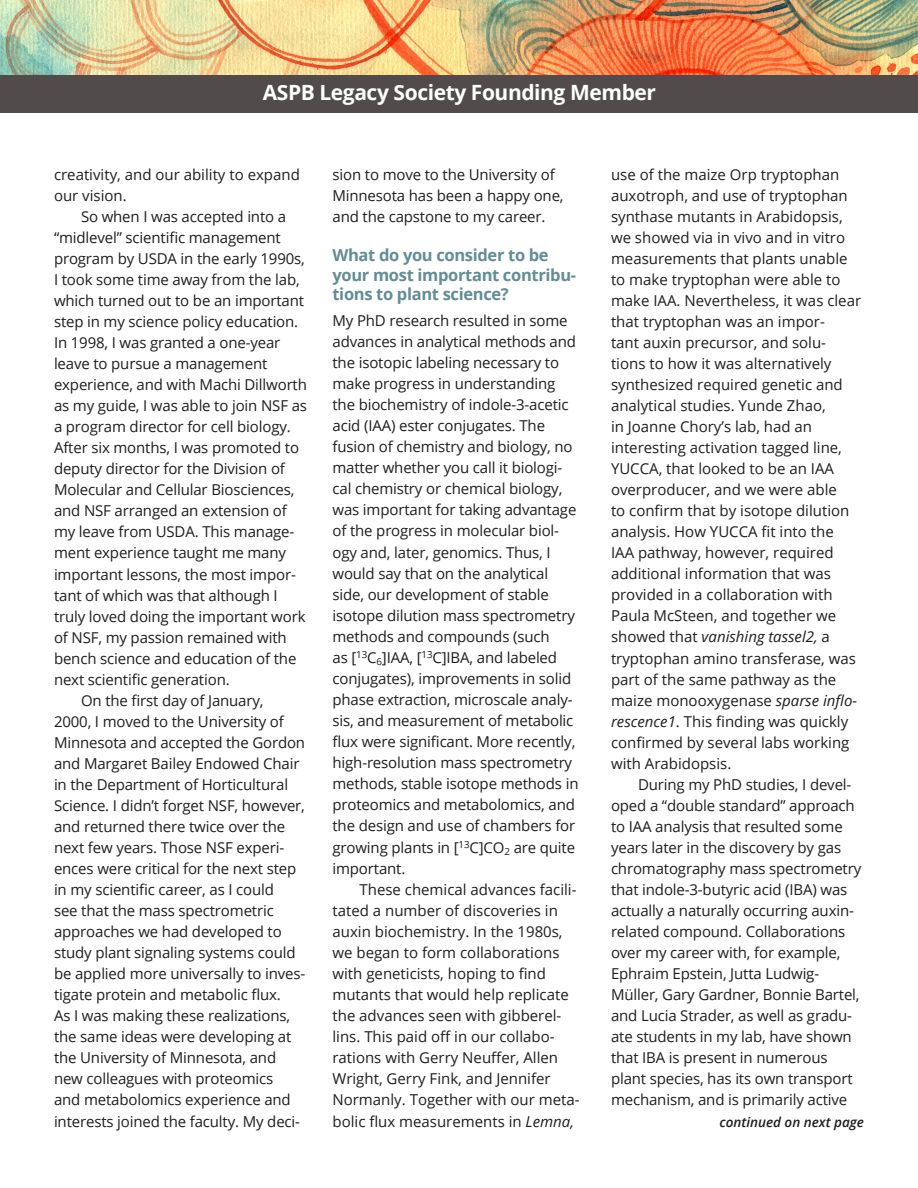
<style>
.page{position:relative;width:918px;height:1188px;background:#fff}
.page>*{position:absolute;margin:0;border:0;box-sizing:border-box;transform-origin:0 0}
.t1{font:700 21px "Open Sans";letter-spacing:-.02em;color:#fff}
.LEGACY_Body_Text_Sub{font:700 16.5px/19.5px "Open Sans";letter-spacing:-.02em;color:#618d94}
.LEGACY_Body_Text_Ind{font:15px/21px "Open Sans";letter-spacing:-.01em;color:#201d1e}
.LEGACY_page_next{font:italic 600 13.5px "Open Sans";color:#201d1e}
.s1{font-style:italic}
</style>
<div class="page">
<div style="left:0;top:75px;width:918px;height:37px;background:#514b4c"></div>
<img style="left:0;top:0;width:918px;height:75px">
<h1 class="t1" style="left:263px;top:77px;width:395px">ASPB Legacy Society Founding Member</h1>
<p class="LEGACY_Body_Text_Ind" style="left:54px;top:163px;width:247px">creativity, and our ability to expand our vision.</p>
<p class="LEGACY_Body_Text_Ind" style="left:54px;top:206px;width:255px;text-indent:27px">So when I was accepted into a “midlevel” scientific management program by USDA in the early 1990s, I took some time away from the lab, which turned out to be an important step in my science policy education.<br>In 1998, I was granted a one-year leave to pursue a management experience, and with Machi Dillworth as my guide, I was able to join NSF as a program director for cell biology.<br>After six months, I was promoted to deputy director for the Division of Molecular and Cellular Biosciences, and NSF arranged an extension of my leave from USDA. This manage&shy;ment experience taught me many important lessons, the most impor&shy;tant of which was that although I truly loved doing the important work of NSF, my passion remained with bench science and education of the next scientific generation.</p>
<p class="LEGACY_Body_Text_Ind" style="left:54px;top:689px;width:253px;text-indent:27px">On the first day of January,<br>2000, I moved to the University of Minnesota and accepted the Gordon and Margaret Bailey Endowed Chair in the Department of Horticultural Science. I didn’t forget NSF, however, and returned there twice over the next few years. Those NSF experi&shy;ences were critical for the next step in my scientific career, as I could<br>see that the mass spectrometric approaches we had developed to study plant signaling systems could be applied more universally to inves&shy;tigate protein and metabolic flux.<br>As I was making these realizations, the same ideas were developing at the University of Minnesota, and new colleagues with proteomics<br>and metabolomics experience and interests joined the faculty. My deci-</p>
<p class="LEGACY_Body_Text_Ind" style="left:333px;top:163px;width:233px">sion to move to the University of<br>Minnesota has been a happy one, and the capstone to my career.</p>
<p class="LEGACY_Body_Text_Sub" style="left:333px;top:245px;width:245px">What do you consider to be your most important contribu&shy;tions to plant science?</p>
<p class="LEGACY_Body_Text_Ind" style="left:333px;top:309px;width:248px">My PhD research resulted in some advances in analytical methods and the isotopic labeling necessary to make progress in understanding the biochemistry of indole-3-acetic acid (IAA) ester conjugates. The fusion of chemistry and biology, no matter whether you call it biologi&shy;cal chemistry or chemical biology, was important for taking advantage of the progress in molecular biol&shy;ogy and, later, genomics. Thus, I would say that on the analytical side, our development of stable isotope dilution mass spectrometry methods and compounds (such<br>as [<sup>13</sup>C<sub>6</sub>]IAA, [<sup>13</sup>C]IBA, and labeled conjugates), improvements in solid phase extraction, microscale analy&shy;sis, and measurement of metabolic flux were significant. More recently, high-resolution mass spectrometry methods, stable isotope methods in proteomics and metabolomics, and the design and use of chambers for growing plants in [<sup>13</sup>C]CO<sub>2</sub> are quite important.</p>
<p class="LEGACY_Body_Text_Ind" style="left:333px;top:878px;width:249px;text-indent:27px">These chemical advances facili&shy;tated a number of discoveries in auxin biochemistry. In the 1980s, we began to form collaborations with geneticists, hoping to find mutants that would help replicate the advances seen with gibberel&shy;lins. This paid off in our collabo&shy;rations with Gerry Neuffer, Allen Wright, Gerry Fink, and Jennifer Normanly. Together with our meta&shy;bolic flux measurements in <span class="s1">Lemna,</span></p>
<p class="LEGACY_Body_Text_Ind" style="left:611px;top:163px;width:252px">use of the maize Orp tryptophan auxotroph, and use of tryptophan synthase mutants in Arabidopsis, we showed via in vivo and in vitro measurements that plants unable to make tryptophan were able to make IAA. Nevertheless, it was clear that tryptophan was an impor-<br>tant auxin precursor, and solu&shy;tions to how it was alternatively synthesized required genetic and analytical studies. Yunde Zhao,<br>in Joanne Chory’s lab, had an interesting activation tagged line,<br>YUCCA, that looked to be an IAA overproducer, and we were able<br>to confirm that by isotope dilution analysis. How YUCCA fit into the<br>IAA pathway, however, required additional information that was provided in a collaboration with<br>Paula McSteen, and together we showed that <span class="s1">vanishing tassel2,</span> a tryptophan amino transferase, was part of the same pathway as the maize monooxygenase <span class="s1">sparse inflo&shy;rescence1</span>. This finding was quickly confirmed by several labs working with Arabidopsis.</p>
<p class="LEGACY_Body_Text_Ind" style="left:611px;top:773px;width:252px;text-indent:27px">During my PhD studies, I devel&shy;oped a “double standard” approach to IAA analysis that resulted some years later in the discovery by gas chromatography mass spectrometry that indole-3-butyric acid (IBA) was actually a naturally occurring auxin&shy;related compound. Collaborations over my career with, for example, Ephraim Epstein, Jutta Ludwig-Müller, Gary Gardner, Bonnie Bartel, and Lucia Strader, as well as gradu&shy;ate students in my lab, have shown that IBA is present in numerous plant species, has its own transport mechanism, and is primarily active</p>
<p class="LEGACY_page_next" style="left:720px;top:1112px;width:146px">continued on next page</p>
</div>
